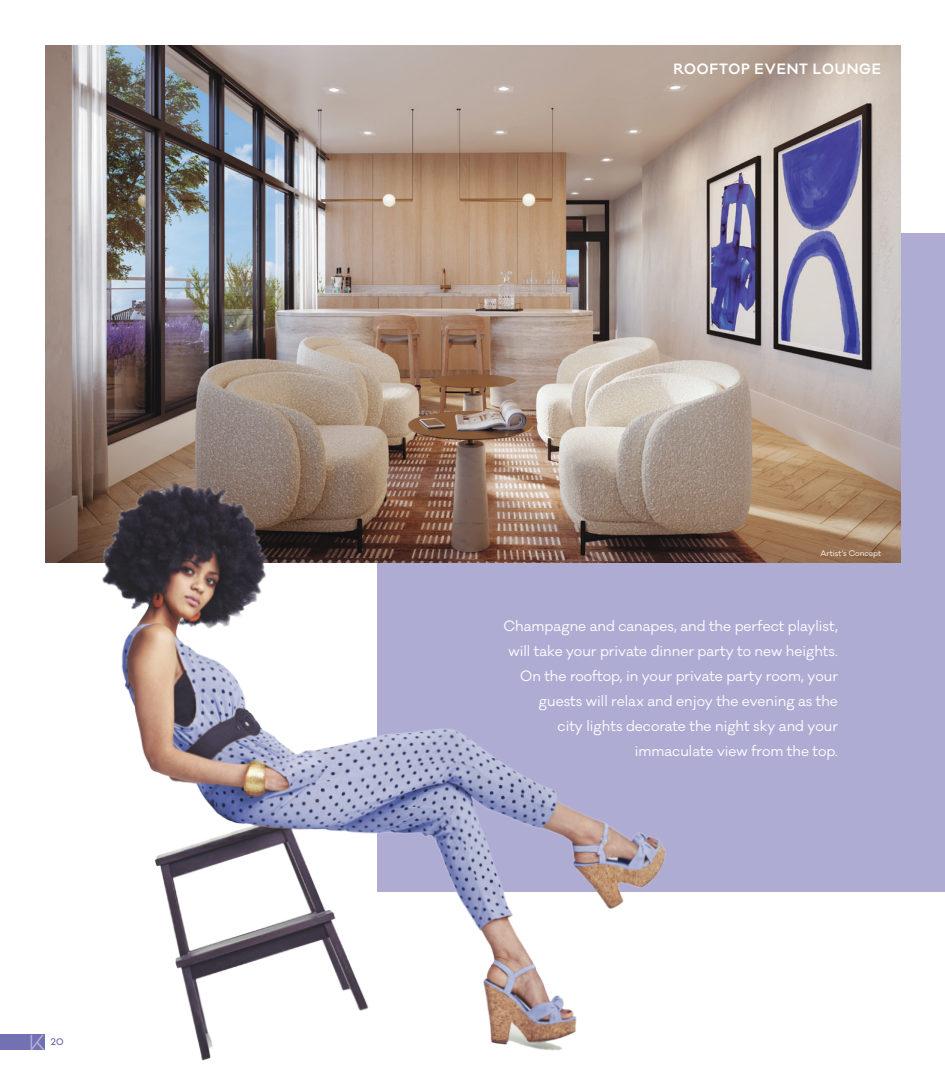
<style>
.page{position:relative;width:945px;height:1080px;background:#fff}
.page>*{position:absolute;margin:0;border:0;box-sizing:border-box;transform-origin:0 0}
.t1{font:13.75px/25px "Galano Classic";color:#fff;text-align:right}
.t2{font:600 13.75px "Galano Classic";letter-spacing:.06em;color:#fff}
.t3{font:500 8.75px "Galano Classic Alt";color:#6261ab}
.t4{font:7.5px "Galano Classic";color:#fff}
</style>
<div class="page">
<div style="left:377px;top:233px;width:568px;height:659px;background:#afacd4"></div>
<img style="left:45px;top:45px;width:856px;height:517px">
<div style="left:0;top:1035px;width:45px;height:15px;background:#7470b4"></div>
<svg style="left:31px;top:1035px;width:14px;height:15px"></svg>
<img style="left:58px;top:421px;width:640px;height:640px">
<p class="t3" style="left:51px;top:1036px;width:14px">20</p>
<p class="t2" style="left:673px;top:60px;width:209px">ROOFTOP EVENT LOUNGE</p>
<p class="t4" style="left:821px;top:549px;width:62px">Artist’s Concept</p>
<p class="t1" style="left:503px;top:614px;width:336px">Champagne and canapes, and the perfect playlist, will take your private dinner party to new heights.<br>On the rooftop, in your private party room, your guests will relax and enjoy the evening as the<br>city lights decorate the night sky and your immaculate view from the top.</p>
</div>
